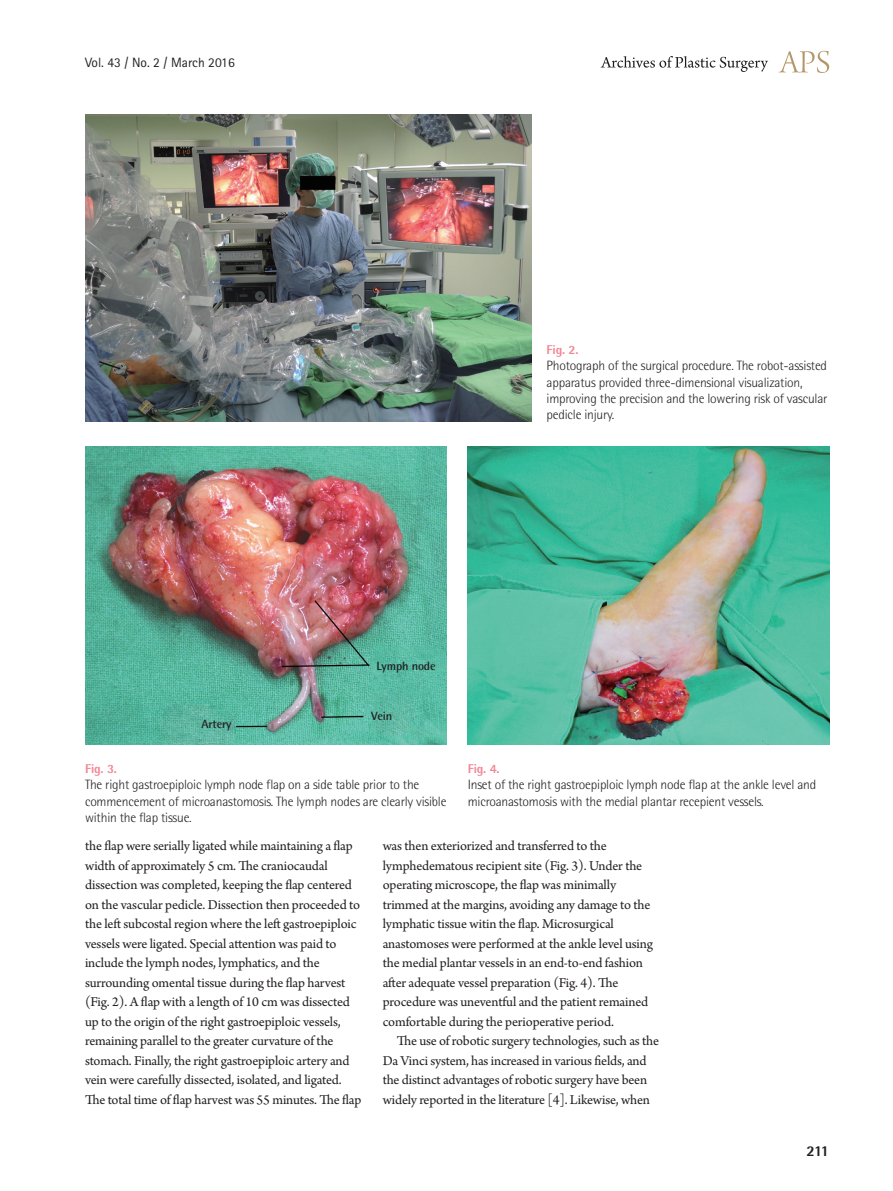
<style>
.page{position:relative;width:893px;height:1191px;background:#fff}
.page>*{position:absolute;margin:0;border:0;box-sizing:border-box;transform-origin:0 0}
.t1{font:800 15px "Rotis Semi Sans Std";color:#231f20}
.본문{font:14.25px/19.5px "Arno Pro";letter-spacing:-.015em;color:#231f20}
.표_그림_설명{font:300 13.5px/16.2px "Rotis Semi Sans Std";letter-spacing:-.015em;color:#231f20}
.권_호_월{font:13.5px "Rotis Sans Serif Std";color:#231f20}
.표_그림_설명-2{font:800 12.75px "Rotis Semi Sans Std";letter-spacing:-.015em;color:#f38694}
.그림지문{font:700 12px "Rotis Semi Sans Std";letter-spacing:-.01em;color:#231f20}
</style>
<div class="page">
<svg style="left:779px;top:51px;width:50px;height:22px"></svg>
<svg style="left:601px;top:56px;width:167px;height:16px"></svg>
<img style="left:85px;top:115px;width:446px;height:306px">
<img style="left:85px;top:446px;width:361px;height:298px">
<img style="left:468px;top:446px;width:361px;height:298px">
<p class="권_호_월" style="left:85px;top:54px;width:151px">Vol. 43 / No. 2 / March 2016</p>
<p class="표_그림_설명-2" style="left:547px;top:341px;width:33px">Fig. 2.</p>
<p class="표_그림_설명" style="left:547px;top:358px;width:282px">Photograph of the surgical procedure. The robot-assisted apparatus provided three-dimensional visualization, improving the precision and the lowering risk of vascular pedicle injury.</p>
<p class="그림지문" style="left:202px;top:717px;width:32px">Artery</p>
<p class="그림지문" style="left:376px;top:659px;width:61px">Lymph node</p>
<p class="그림지문" style="left:371px;top:709px;width:22px">Vein</p>
<p class="표_그림_설명-2" style="left:85px;top:760px;width:33px">Fig. 3.</p>
<p class="표_그림_설명" style="left:85px;top:776px;width:363px">The right gastroepiploic lymph node flap on a side table prior to the commencement of microanastomosis. The lymph nodes are clearly visible within the flap tissue.</p>
<p class="표_그림_설명-2" style="left:468px;top:760px;width:33px">Fig. 4.</p>
<p class="표_그림_설명" style="left:468px;top:776px;width:350px">Inset of the right gastroepiploic lymph node flap at the ankle level and microanastomosis with the medial plantar recepient vessels.</p>
<p class="본문" style="left:85px;top:837px;width:278px">the flap were serially ligated while maintaining a flap width of approximately 5 cm. The craniocaudal dissection was completed, keeping the flap centered on the vascular pedicle. Dissection then proceeded to the left subcostal region where the left gastroepiploic vessels were ligated. Special attention was paid to include the lymph nodes, lymphatics, and the surrounding omental tissue during the flap harvest (Fig. 2). A flap with a length of 10 cm was dissected up to the origin of the right gastroepiploic vessels, remaining parallel to the greater curvature of the stomach. Finally, the right gastroepiploic artery and vein were carefully dissected, isolated, and ligated.<br>The total time of flap harvest was 55 minutes. The flap</p>
<p class="본문" style="left:383px;top:837px;width:272px">was then exteriorized and transferred to the lymphedematous recipient site (Fig. 3). Under the operating microscope, the flap was minimally trimmed at the margins, avoiding any damage to the lymphatic tissue witin the flap. Microsurgical anastomoses were performed at the ankle level using the medial plantar vessels in an end-to-end fashion after adequate vessel preparation (Fig. 4). The procedure was uneventful and the patient remained comfortable during the perioperative period.</p>
<p class="본문" style="left:383px;top:1032px;width:278px;text-indent:14px">The use of robotic surgery technologies, such as the Da Vinci system, has increased in various fields, and the distinct advantages of robotic surgery have been widely reported in the literature [4]. Likewise, when</p>
<p class="t1" style="left:806px;top:1141px;width:24px">211</p>
</div>
